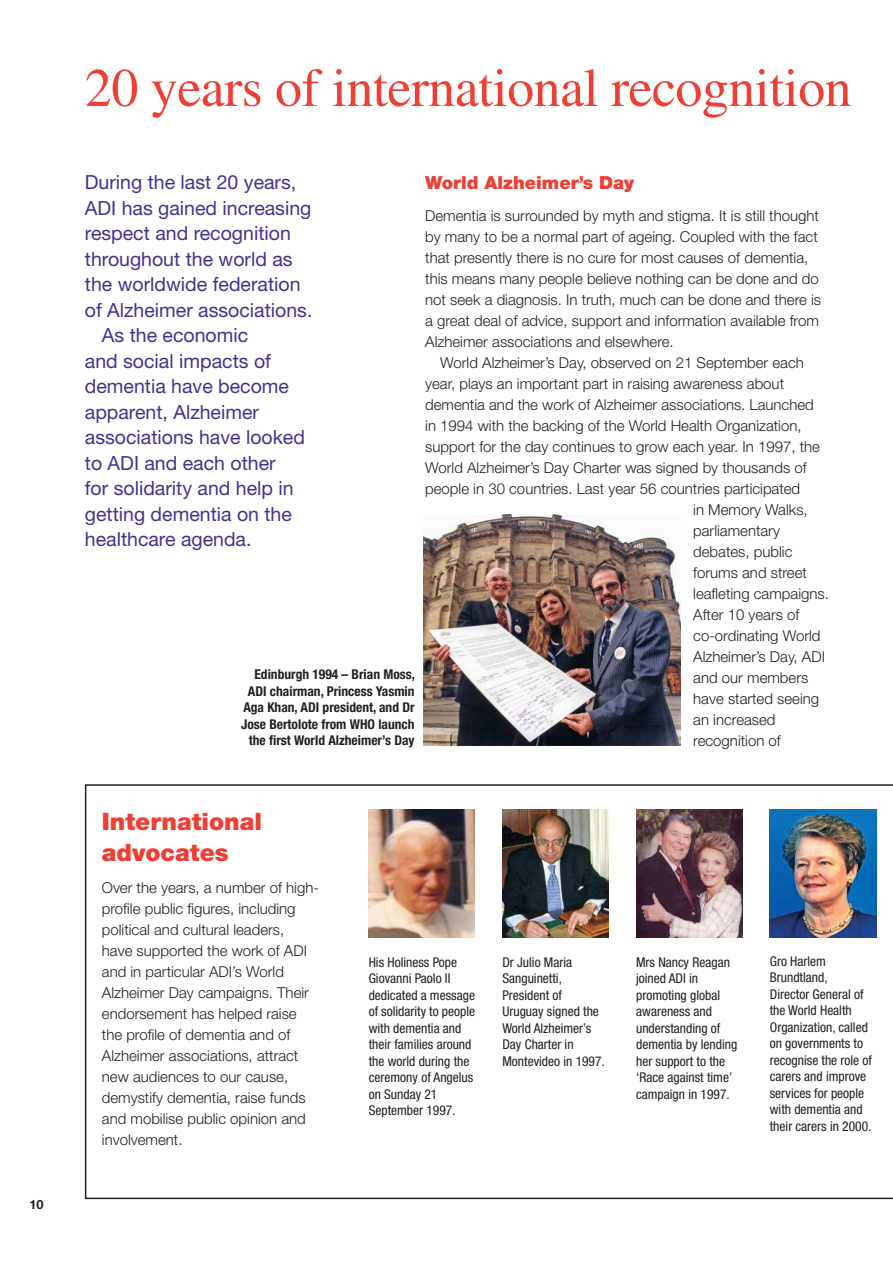
<style>
.page{position:relative;width:893px;height:1263px;background:#fff}
.page>*{position:absolute;margin:0;border:0;box-sizing:border-box;transform-origin:0 0}
.t1{font:54px "Times";letter-spacing:-.01em;color:#ef3e33}
.t2{font:900 24px/31.5px "Helvetica Neue";color:#ef3e33}
.t3{font:19.5px "Helvetica Neue";color:#472f92}
.t4{font:900 18px "Helvetica Neue";color:#ef3e33}
.t5{font:300 15px/21px "Helvetica Neue";color:#231f20}
.t6{font:condensed 13.5px/16.5px "Helvetica Neue";color:#231f20}
.t7{font:700 condensed 13.5px/16.5px "Helvetica Neue";color:#231f20;text-align:right}
.t8{font:700 12.75px "Helvetica Neue";color:#231f20}
</style>
<div class="page">
<svg style="left:85px;top:784px;width:807px;height:415px"></svg>
<img style="left:424px;top:515px;width:256px;height:230px">
<img style="left:369px;top:810px;width:106px;height:127px">
<img style="left:502px;top:810px;width:106px;height:127px">
<img style="left:636px;top:810px;width:106px;height:127px">
<img style="left:769px;top:810px;width:107px;height:127px">
<p class="t8" style="left:30px;top:1200px;width:16px">10</p>
<h1 class="t1" style="left:85px;top:68px;width:768px">20 years of international recognition</h1>
<h3 class="t3" style="left:85px;top:175px;width:213px">During the last 20 years,</h3>
<h3 class="t3" style="left:85px;top:201px;width:228px">ADI has gained increasing</h3>
<h3 class="t3" style="left:85px;top:226px;width:207px">respect and recognition</h3>
<h3 class="t3" style="left:85px;top:252px;width:209px">throughout the world as</h3>
<h3 class="t3" style="left:85px;top:277px;width:217px">the worldwide federation</h3>
<h3 class="t3" style="left:85px;top:303px;width:229px">of Alzheimer associations.</h3>
<h3 class="t3" style="left:102px;top:328px;width:148px">As the economic</h3>
<h3 class="t3" style="left:85px;top:354px;width:188px">and social impacts of</h3>
<h3 class="t3" style="left:85px;top:379px;width:206px">dementia have become</h3>
<h3 class="t3" style="left:85px;top:405px;width:176px">apparent, Alzheimer</h3>
<h3 class="t3" style="left:85px;top:430px;width:221px">associations have looked</h3>
<h3 class="t3" style="left:85px;top:456px;width:192px">to ADI and each other</h3>
<h3 class="t3" style="left:85px;top:481px;width:210px">for solidarity and help in</h3>
<h3 class="t3" style="left:85px;top:507px;width:208px">getting dementia on the</h3>
<h3 class="t3" style="left:85px;top:532px;width:168px">healthcare agenda.</h3>
<p class="t7" style="left:241px;top:667px;width:175px">Edinburgh 1994 – Brian Moss,<br>ADI chairman, Princess Yasmin<br>Aga Khan, ADI president, and Dr<br>Jose Bertolote from WHO launch the first World Alzheimer’s Day</p>
<p class="t4" style="left:425px;top:176px;width:210px">World Alzheimer’s Day</p>
<p class="t5" style="left:425px;top:206px;width:397px">Dementia is surrounded by myth and stigma. It is still thought by many to be a normal part of ageing. Coupled with the fact that presently there is no cure for most causes of dementia, this means many people believe nothing can be done and do not seek a diagnosis. In truth, much can be done and there is a great deal of advice, support and information available from Alzheimer associations and elsewhere.</p>
<p class="t5" style="left:440px;top:353px;width:365px">World Alzheimer’s Day, observed on 21 September each</p>
<p class="t5" style="left:425px;top:374px;width:360px">year, plays an important part in raising awareness about</p>
<p class="t5" style="left:425px;top:395px;width:390px">dementia and the work of Alzheimer associations. Launched</p>
<p class="t5" style="left:425px;top:416px;width:378px">in 1994 with the backing of the World Health Organization,</p>
<p class="t5" style="left:425px;top:437px;width:396px">support for the day continues to grow each year. In 1997, the</p>
<p class="t5" style="left:425px;top:458px;width:383px">World Alzheimer’s Day Charter was signed by thousands of</p>
<p class="t5" style="left:425px;top:479px;width:376px">people in 30 countries. Last year 56 countries participated</p>
<p class="t5" style="left:693px;top:500px;width:116px">in Memory Walks,</p>
<p class="t5" style="left:693px;top:521px;width:88px">parliamentary</p>
<p class="t5" style="left:693px;top:542px;width:101px">debates, public</p>
<p class="t5" style="left:693px;top:563px;width:115px">forums and street</p>
<p class="t5" style="left:693px;top:584px;width:137px">leafleting campaigns.</p>
<p class="t5" style="left:693px;top:605px;width:108px">After 10 years of</p>
<p class="t5" style="left:693px;top:626px;width:129px">co-ordinating World</p>
<p class="t5" style="left:693px;top:647px;width:133px">Alzheimer’s Day, ADI</p>
<p class="t5" style="left:693px;top:668px;width:117px">and our members</p>
<p class="t5" style="left:693px;top:689px;width:127px">have started seeing</p>
<p class="t5" style="left:693px;top:710px;width:84px">an increased</p>
<p class="t5" style="left:693px;top:731px;width:89px">recognition of</p>
<h2 class="t2" style="left:102px;top:807px;width:161px">International advocates</h2>
<p class="t5" style="left:102px;top:878px;width:219px">Over the years, a number of high&shy;profile public figures, including political and cultural leaders,<br>have supported the work of ADI and in particular ADI’s World<br>Alzheimer Day campaigns. Their endorsement has helped raise the profile of dementia and of<br>Alzheimer associations, attract new audiences to our cause, demystify dementia, raise funds and mobilise public opinion and involvement.</p>
<p class="t6" style="left:369px;top:955px;width:108px">His Holiness Pope<br>Giovanni Paolo II dedicated a message of solidarity to people with dementia and their families around the world during the ceremony of Angelus on Sunday 21<br>September 1997.</p>
<p class="t6" style="left:502px;top:955px;width:104px">Dr Julio Maria<br>Sanguinetti,<br>President of<br>Uruguay signed the<br>World Alzheimer’s<br>Day Charter in<br>Montevideo in 1997.</p>
<p class="t6" style="left:636px;top:955px;width:103px">Mrs Nancy Reagan joined ADI in promoting global awareness and understanding of dementia by lending her support to the ‘Race against time’ campaign in 1997.</p>
<p class="t6" style="left:769px;top:954px;width:104px">Gro Harlem<br>Brundtland,<br>Director General of the World Health<br>Organization, called on governments to recognise the role of carers and improve services for people with dementia and their carers in 2000.</p>
</div>
